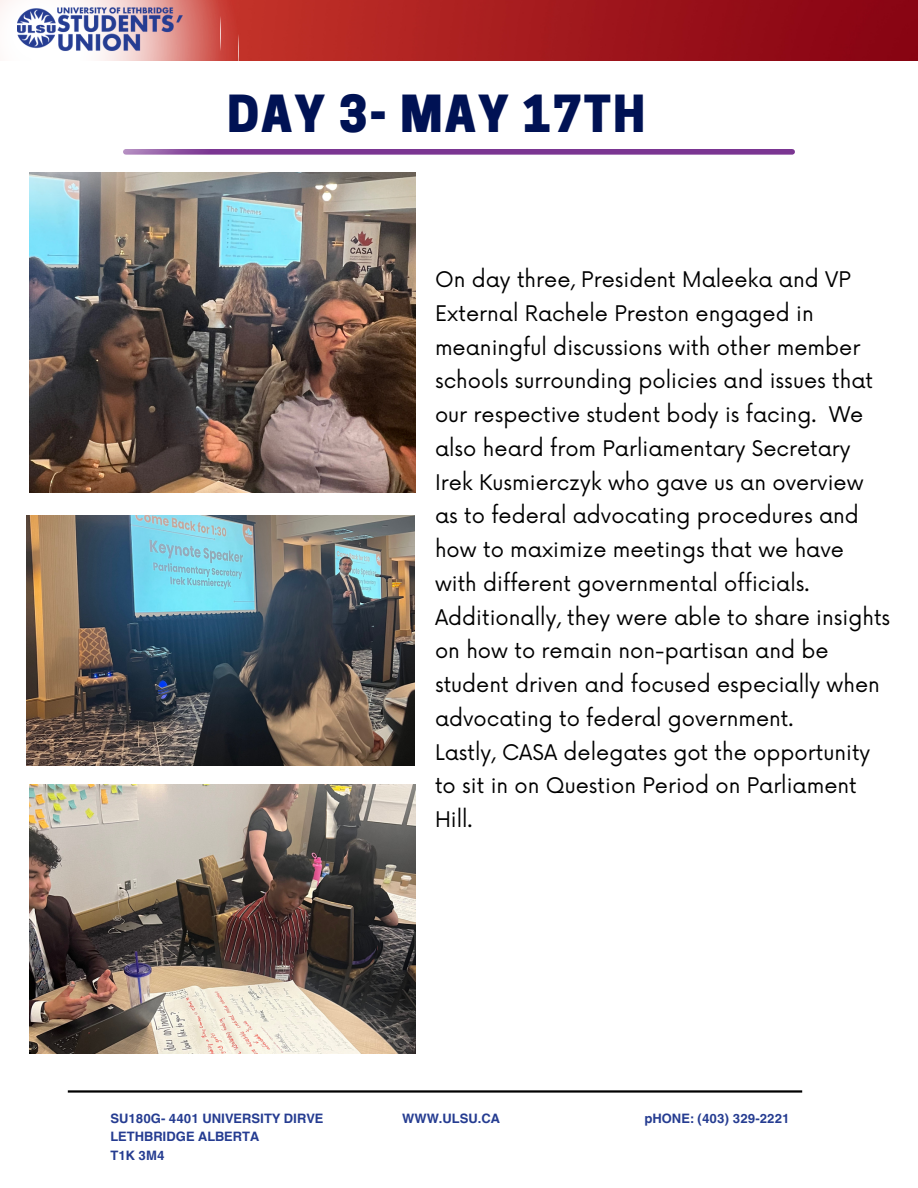
<style>
.page{position:relative;width:918px;height:1188px;background:#fff}
.page>*{position:absolute;margin:0;border:0;box-sizing:border-box;transform-origin:0 0}
.t1{font:800 48px "Cooper Hewitt";letter-spacing:.04em;color:#001254}
.t2{font:21px/33.8px "Now";color:#000}
.t3{font:700 13.05px "Helvetica World";color:#253c91}
</style>
<div class="page">
<img style="left:30px;top:784px;width:386px;height:269px">
<img style="left:30px;top:172px;width:386px;height:321px">
<img style="left:27px;top:515px;width:388px;height:250px">
<div style="left:126px;top:149px;width:666px;height:6px;background:#7b3692"></div>
<hr style="left:68px;top:1090px;width:734px;height:3px;background:#000">
<img style="left:238px;top:0;width:680px;height:61px">
<svg style="left:0;top:0;width:238px;height:235px"></svg>
<img style="left:18px;top:6px;width:165px;height:51px">
<p class="t1" style="left:227px;top:96px;width:420px">DAY 3- MAY 17TH</p>
<p class="t2" style="left:435px;top:264px;width:457px">On day three, President Maleeka and VP External Rachele Preston engaged in meaningful discussions with other member schools surrounding policies and issues that our respective student body is facing. We also heard from Parliamentary Secretary Irek Kusmierczyk who gave us an overview as to federal advocating procedures and how to maximize meetings that we have with different governmental officials.<br>Additionally, they were able to share insights on how to remain non-partisan and be student driven and focused especially when advocating to federal government.</p>
<p class="t2" style="left:435px;top:736px;width:437px">Lastly, CASA delegates got the opportunity to sit in on Question Period on Parliament<br>Hill.</p>
<p class="t3" style="left:110px;top:1108px;width:215px">SU180G- 4401 UNIVERSITY DIRVE</p>
<p class="t3" style="left:110px;top:1126px;width:150px">LETHBRIDGE ALBERTA</p>
<p class="t3" style="left:110px;top:1145px;width:56px">T1K 3M4</p>
<p class="t3" style="left:402px;top:1108px;width:99px">WWW.ULSU.CA</p>
<p class="t3" style="left:644px;top:1108px;width:147px">pHONE: (403) 329-2221</p>
</div>
